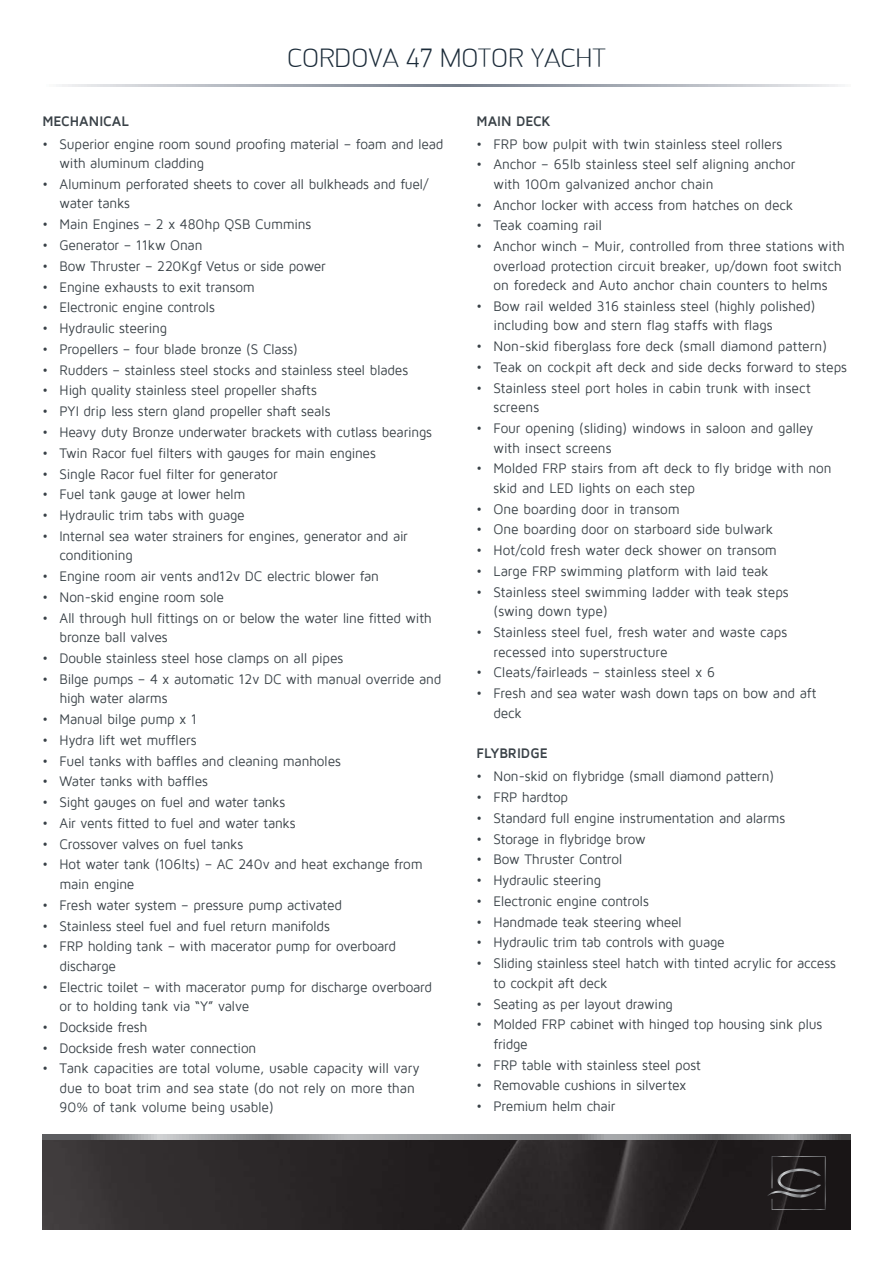
<style>
.page{position:relative;width:893px;height:1263px;background:#fff}
.page>*{position:absolute;margin:0;border:0;box-sizing:border-box;transform-origin:0 0}
.t1{font:25.65px "Engel Lightltd";color:#1b2b39;scale:1.11 1}
.t2{font:14.25px/19.5px "Maven Pro";letter-spacing:-.01em;color:#394147;scale:.95 1}
.t3{font:700 14.25px "Maven Pro";color:#394147;scale:.95 1}
</style>
<div class="page">
<img style="left:43px;top:1139px;width:807px;height:91px">
<svg style="left:59px;top:85px;width:782px;height:1px"></svg>
<svg style="left:43px;top:1135px;width:807px;height:4px;background:#8e9092"></svg>
<svg style="left:767px;top:1156px;width:58px;height:54px;background:#2e2b2c"></svg>
<h1 class="t1" style="left:287px;top:49px;width:289px">CORDOVA 47 MOTOR YACHT</h1>
<p class="t3" style="left:43px;top:112px;width:92px">MECHANICAL</p>
<p class="t2" style="left:60px;top:133px;width:406px;text-indent:-17px">• Superior engine room sound proofing material – foam and lead with aluminum cladding</p>
<p class="t2" style="left:60px;top:174px;width:390px;text-indent:-17px">• Aluminum perforated sheets to cover all bulkheads and fuel/ water tanks</p>
<p class="t2" style="left:43px;top:214px;width:284px">• Main Engines – 2 x 480hp QSB Cummins</p>
<p class="t2" style="left:43px;top:235px;width:170px">• Generator – 11kw Onan</p>
<p class="t2" style="left:43px;top:256px;width:300px">• Bow Thruster – 220Kgf Vetus or side power</p>
<p class="t2" style="left:43px;top:276px;width:225px">• Engine exhausts to exit transom</p>
<p class="t2" style="left:43px;top:297px;width:183px">• Electronic engine controls</p>
<p class="t2" style="left:43px;top:318px;width:132px">• Hydraulic steering</p>
<p class="t2" style="left:43px;top:339px;width:270px">• Propellers – four blade bronze (S Class)</p>
<p class="t2" style="left:43px;top:359px;width:386px">• Rudders – stainless steel stocks and stainless steel blades</p>
<p class="t2" style="left:43px;top:380px;width:290px">• High quality stainless steel propeller shafts</p>
<p class="t2" style="left:43px;top:401px;width:305px">• PYI drip less stern gland propeller shaft seals</p>
<p class="t2" style="left:43px;top:422px;width:411px">• Heavy duty Bronze underwater brackets with cutlass bearings</p>
<p class="t2" style="left:43px;top:443px;width:352px">• Twin Racor fuel filters with gauges for main engines</p>
<p class="t2" style="left:43px;top:463px;width:249px">• Single Racor fuel filter for generator</p>
<p class="t2" style="left:43px;top:484px;width:215px">• Fuel tank gauge at lower helm</p>
<p class="t2" style="left:43px;top:505px;width:214px">• Hydraulic trim tabs with guage</p>
<p class="t2" style="left:60px;top:526px;width:368px;text-indent:-17px">• Internal sea water strainers for engines, generator and air conditioning</p>
<p class="t2" style="left:43px;top:566px;width:356px">• Engine room air vents and12v DC electric blower fan</p>
<p class="t2" style="left:43px;top:587px;width:193px">• Non-skid engine room sole</p>
<p class="t2" style="left:60px;top:607px;width:393px;text-indent:-17px">• All through hull fittings on or below the water line fitted with bronze ball valves</p>
<p class="t2" style="left:43px;top:648px;width:318px">• Double stainless steel hose clamps on all pipes</p>
<p class="t2" style="left:60px;top:669px;width:403px;text-indent:-17px">• Bilge pumps – 4 x automatic 12v DC with manual override and high water alarms</p>
<p class="t2" style="left:43px;top:709px;width:164px">• Manual bilge pump x 1</p>
<p class="t2" style="left:43px;top:730px;width:164px">• Hydra lift wet mufflers</p>
<p class="t2" style="left:43px;top:750px;width:316px">• Fuel tanks with baffles and cleaning manholes</p>
<p class="t2" style="left:43px;top:771px;width:176px">• Water tanks with baffles</p>
<p class="t2" style="left:43px;top:792px;width:257px">• Sight gauges on fuel and water tanks</p>
<p class="t2" style="left:43px;top:813px;width:268px">• Air vents fitted to fuel and water tanks</p>
<p class="t2" style="left:43px;top:833px;width:213px">• Crossover valves on fuel tanks</p>
<p class="t2" style="left:60px;top:854px;width:384px;text-indent:-17px">• Hot water tank (106lts) – AC 240v and heat exchange from main engine</p>
<p class="t2" style="left:43px;top:894px;width:317px">• Fresh water system – pressure pump activated</p>
<p class="t2" style="left:43px;top:915px;width:304px">• Stainless steel fuel and fuel return manifolds</p>
<p class="t2" style="left:60px;top:936px;width:356px;text-indent:-17px">• FRP holding tank – with macerator pump for overboard discharge</p>
<p class="t2" style="left:60px;top:976px;width:394px;text-indent:-17px">• Electric toilet – with macerator pump for discharge overboard or to holding tank via “Y” valve</p>
<p class="t2" style="left:42px;top:1017px;width:112px">• Dockside fresh</p>
<p class="t2" style="left:42px;top:1037px;width:227px">• Dockside fresh water connection</p>
<p class="t2" style="left:59px;top:1058px;width:381px;text-indent:-17px">• Tank capacities are total volume, usable capacity will vary due to boat trim and sea state (do not rely on more than<br>90% of tank volume being usable)</p>
<p class="t3" style="left:476px;top:112px;width:80px">MAIN DECK</p>
<p class="t2" style="left:476px;top:133px;width:323px">• FRP bow pulpit with twin stainless steel rollers</p>
<p class="t2" style="left:493px;top:154px;width:319px;text-indent:-17px">• Anchor – 65lb stainless steel self aligning anchor with 100m galvanized anchor chain</p>
<p class="t2" style="left:476px;top:194px;width:335px">• Anchor locker with access from hatches on deck</p>
<p class="t2" style="left:476px;top:215px;width:134px">• Teak coaming rail</p>
<p class="t2" style="left:493px;top:236px;width:371px;text-indent:-17px">• Anchor winch – Muir, controlled from three stations with overload protection circuit breaker, up/down foot switch on foredeck and Auto anchor chain counters to helms</p>
<p class="t2" style="left:493px;top:296px;width:341px;text-indent:-17px">• Bow rail welded 316 stainless steel (highly polished) including bow and stern flag staffs with flags</p>
<p class="t2" style="left:476px;top:336px;width:371px">• Non-skid fiberglass fore deck (small diamond pattern)</p>
<p class="t2" style="left:476px;top:357px;width:392px">• Teak on cockpit aft deck and side decks forward to steps</p>
<p class="t2" style="left:493px;top:378px;width:335px;text-indent:-17px">• Stainless steel port holes in cabin trunk with insect screens</p>
<p class="t2" style="left:493px;top:418px;width:338px;text-indent:-17px">• Four opening (sliding) windows in saloon and galley with insect screens</p>
<p class="t2" style="left:493px;top:458px;width:357px;text-indent:-17px">• Molded FRP stairs from aft deck to fly bridge with non skid and LED lights on each step</p>
<p class="t2" style="left:476px;top:498px;width:216px">• One boarding door in transom</p>
<p class="t2" style="left:476px;top:519px;width:314px">• One boarding door on starboard side bulwark</p>
<p class="t2" style="left:476px;top:540px;width:318px">• Hot/cold fresh water deck shower on transom</p>
<p class="t2" style="left:476px;top:561px;width:309px">• Large FRP swimming platform with laid teak</p>
<p class="t2" style="left:493px;top:582px;width:312px;text-indent:-17px">• Stainless steel swimming ladder with teak steps (swing down type)</p>
<p class="t2" style="left:493px;top:622px;width:311px;text-indent:-17px">• Stainless steel fuel, fresh water and waste caps recessed into superstructure</p>
<p class="t2" style="left:476px;top:662px;width:252px">• Cleats/fairleads – stainless steel x 6</p>
<p class="t2" style="left:493px;top:683px;width:341px;text-indent:-17px">• Fresh and sea water wash down taps on bow and aft deck</p>
<p class="t3" style="left:476px;top:744px;width:76px">FLYBRIDGE</p>
<p class="t2" style="left:476px;top:766px;width:315px">• Non-skid on flybridge (small diamond pattern)</p>
<p class="t2" style="left:476px;top:787px;width:98px">• FRP hardtop</p>
<p class="t2" style="left:476px;top:808px;width:326px">• Standard full engine instrumentation and alarms</p>
<p class="t2" style="left:476px;top:828px;width:180px">• Storage in flybridge brow</p>
<p class="t2" style="left:476px;top:849px;width:155px">• Bow Thruster Control</p>
<p class="t2" style="left:476px;top:870px;width:132px">• Hydraulic steering</p>
<p class="t2" style="left:476px;top:891px;width:183px">• Electronic engine controls</p>
<p class="t2" style="left:476px;top:911px;width:218px">• Handmade teak steering wheel</p>
<p class="t2" style="left:476px;top:932px;width:263px">• Hydraulic trim tab controls with guage</p>
<p class="t2" style="left:493px;top:953px;width:362px;text-indent:-17px">• Sliding stainless steel hatch with tinted acrylic for access to cockpit aft deck</p>
<p class="t2" style="left:476px;top:993px;width:208px">• Seating as per layout drawing</p>
<p class="t2" style="left:493px;top:1014px;width:347px;text-indent:-17px">• Molded FRP cabinet with hinged top housing sink plus fridge</p>
<p class="t2" style="left:476px;top:1054px;width:238px">• FRP table with stainless steel post</p>
<p class="t2" style="left:476px;top:1075px;width:222px">• Removable cushions in silvertex</p>
<p class="t2" style="left:476px;top:1096px;width:148px">• Premium helm chair</p>
</div>
